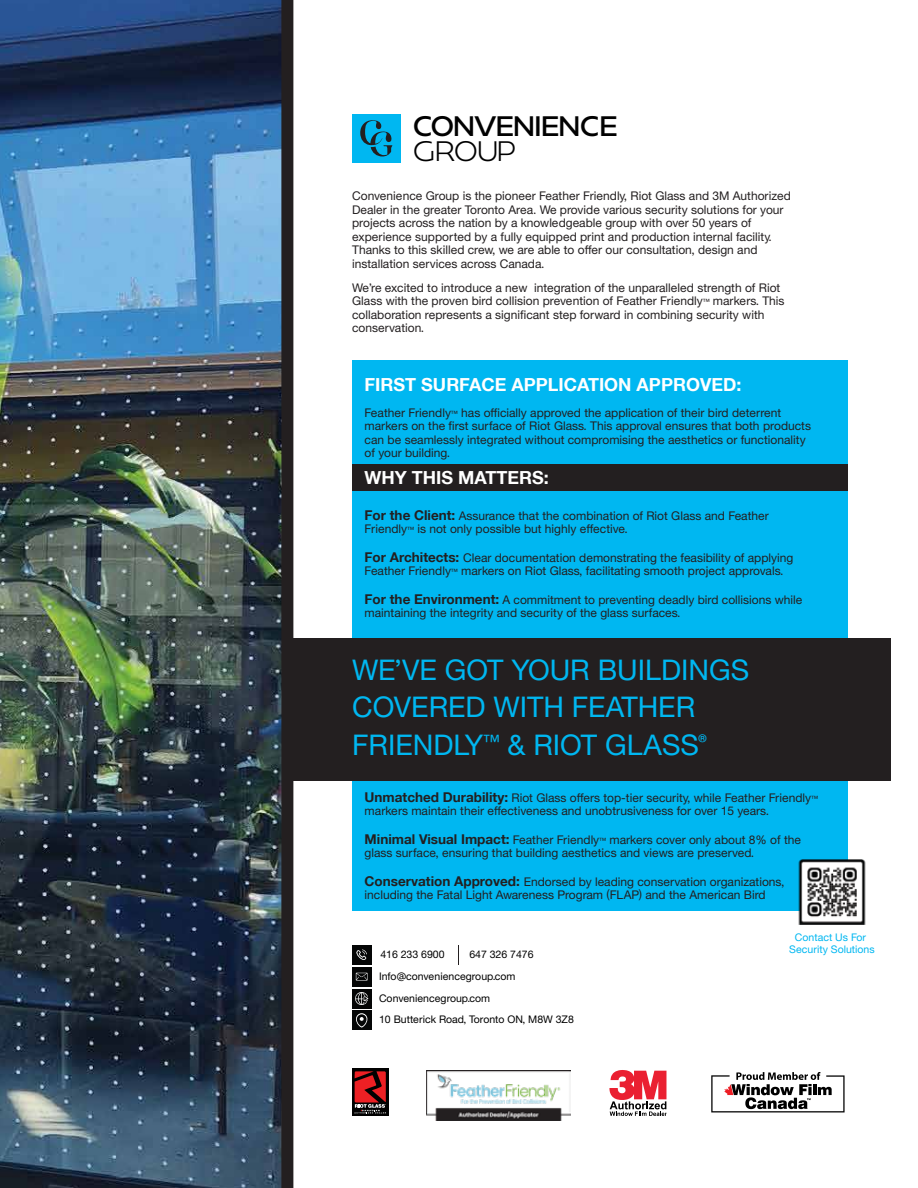
<style>
.page{position:relative;width:918px;height:1188px;background:#fff}
.page>*{position:absolute;margin:0;border:0;box-sizing:border-box;transform-origin:0 0}
.t1{font:28.5px/37.5px "Helveticafor Target";color:#00b7f1}
.t2{font:24.6px "Geometrica";letter-spacing:-.085em;color:#010101}
.t3{font:300 24.6px "Geometrica";letter-spacing:-.075em;color:#010101}
.t4{font:700 18px "Helvetica Neue LT";color:#fff}
.t5{font:12px/13.5px "Helveticafor Target";color:#231f20}
.t6{font:10.5px/22.2px "Helveticafor Target";color:#000}
.t7{font:10.5px/12px "Helveticafor Target";color:#00b7f1;text-align:center}
.s1{font-family:"Helvetica Neue LT";font-weight:700;font-size:13.5px}
</style>
<div class="page">
<div style="left:352px;top:360px;width:496px;height:551px;background:#00b7f1"></div>
<div style="left:352px;top:114px;width:48px;height:49px;background:#00b7f1"></div>
<svg style="left:360px;top:120px;width:32px;height:37px"></svg>
<div style="left:287px;top:638px;width:604px;height:143px;background:#231f20"></div>
<img style="left:0;top:0;width:293px;height:1188px">
<svg style="left:711px;top:1072px;width:134px;height:40px"></svg>
<svg style="left:352px;top:1069px;width:36px;height:47px"></svg>
<svg style="left:354px;top:1071px;width:32px;height:42px"></svg>
<svg style="left:609px;top:1070px;width:57px;height:46px"></svg>
<img style="left:426px;top:1070px;width:145px;height:50px">
<div style="left:352px;top:967px;width:19px;height:19px;background:#050606"></div>
<svg style="left:356px;top:973px;width:12px;height:8px"></svg>
<div style="left:352px;top:989px;width:19px;height:19px;background:#050606"></div>
<svg style="left:355px;top:992px;width:13px;height:13px"></svg>
<div style="left:352px;top:945px;width:19px;height:19px;background:#050606"></div>
<svg style="left:356px;top:949px;width:11px;height:11px"></svg>
<svg style="left:458px;top:945px;width:1px;height:19px"></svg>
<div style="left:352px;top:1011px;width:19px;height:19px;background:#050606"></div>
<svg style="left:356px;top:1013px;width:11px;height:15px"></svg>
<div style="left:352px;top:464px;width:496px;height:27px;background:#231f20"></div>
<img style="left:798px;top:859px;width:68px;height:66px">
<h2 class="t2" style="left:413px;top:109px;width:207px">CONVENIENCE</h2>
<h2 class="t3" style="left:413px;top:134px;width:105px">GROUP</h2>
<p class="t5" style="left:352px;top:189px;width:440px">Convenience Group is the pioneer Feather Friendly, Riot Glass and 3M Authorized Dealer in the greater Toronto Area. We provide various security solutions for your projects across the nation by a knowledgeable group with over 50 years of experience supported by a fully equipped print and production internal facility.<br>Thanks to this skilled crew, we are able to offer our consultation, design and installation services across Canada.</p>
<p class="t5" style="left:352px;top:280px;width:434px">We’re excited to introduce a new integration of the unparalleled strength of Riot Glass with the proven bird collision prevention of Feather Friendly™ markers. This collaboration represents a significant step forward in combining security with conservation.</p>
<h3 class="t4" style="left:365px;top:374px;width:378px">FIRST SURFACE APPLICATION APPROVED:</h3>
<p class="t5" style="left:365px;top:405px;width:448px">Feather Friendly™ has officially approved the application of their bird deterrent markers on the first surface of Riot Glass. This approval ensures that both products can be seamlessly integrated without compromising the aesthetics or functionality of your building.</p>
<h3 class="t4" style="left:365px;top:467px;width:186px">WHY THIS MATTERS:</h3>
<p class="t5" style="left:365px;top:508px;width:406px"><span class="s1">For the Client:</span> Assurance that the combination of Riot Glass and Feather<br>Friendly™ is not only possible but highly effective.</p>
<p class="t5" style="left:365px;top:550px;width:430px"><span class="s1">For Architects:</span> Clear documentation demonstrating the feasibility of applying<br>Feather Friendly™ markers on Riot Glass, facilitating smooth project approvals.</p>
<p class="t5" style="left:365px;top:592px;width:439px"><span class="s1">For the Environment:</span> A commitment to preventing deadly bird collisions while maintaining the integrity and security of the glass surfaces.</p>
<h1 class="t1" style="left:352px;top:650px;width:399px">WE’VE GOT YOUR BUILDINGS<br>COVERED WITH FEATHER<br>FRIENDLY™ &amp; RIOT GLASS®</h1>
<p class="t5" style="left:365px;top:790px;width:455px"><span class="s1">Unmatched Durability:</span> Riot Glass offers top-tier security, while Feather Friendly™ markers maintain their effectiveness and unobtrusiveness for over 15 years.</p>
<p class="t5" style="left:365px;top:832px;width:438px"><span class="s1">Minimal Visual Impact:</span> Feather Friendly™ markers cover only about 8% of the glass surface, ensuring that building aesthetics and views are preserved.</p>
<p class="t5" style="left:365px;top:874px;width:421px"><span class="s1">Conservation Approved:</span> Endorsed by leading conservation organizations, including the Fatal Light Awareness Program (FLAP) and the American Bird</p>
<p class="t6" style="left:379px;top:943px;width:156px;text-indent:90px">647 326 7476<br>Info@conveniencegroup.com</p>
<p class="t6" style="left:379px;top:987px;width:196px;line-height:21.5px">Conveniencegroup.com<br>10 Butterick Road, Toronto ON, M8W 3Z8</p>
<p class="t6" style="left:380px;top:943px;width:66px">416 233 6900</p>
<p class="t7" style="left:789px;top:931px;width:87px">Contact Us For<br>Security Solutions</p>
</div>
